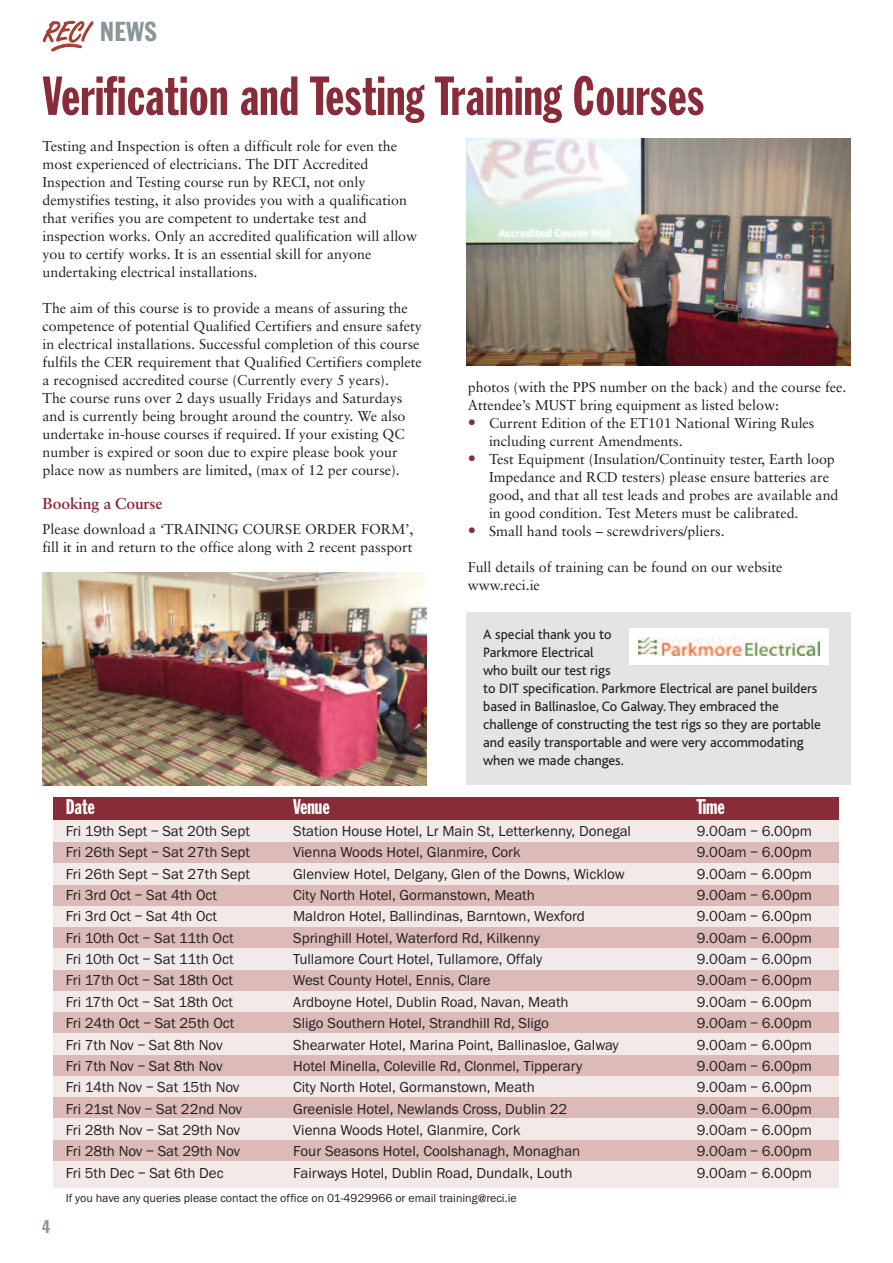
<style>
.page{position:relative;width:893px;height:1263px;background:#fff}
.page>*{position:absolute;margin:0;border:0;box-sizing:border-box;transform-origin:0 0}
.t1{font:54px "Franklin Gothic Extra Cond";letter-spacing:.01em;color:#892c3a}
.t2{font:27px "Franklin Gothic Extra Cond";color:#8a969a;scale:1.2 1}
.t3{font:21px "Franklin Gothic Extra Cond";color:#fff}
.t4{font:18px "Franklin Gothic Extra Cond";color:#8a969a;scale:1.2 1}
.t5{font:700 15.75px "Sabon";letter-spacing:-.01em;color:#892c3a}
.t6{font:15px "Franklin Gothic EF";color:#231f20}
.t7{font:14.25px/18px "Sabon";color:#231f20}
.t8{font:14.25px/18px "Bliss";color:#231f20}
.t9{font:12px "Franklin Gothic EF";color:#231f20}
.s1{font-size:16.5px;color:#892c3a}
</style>
<div class="page">
<svg style="left:43px;top:21px;width:51px;height:30px"></svg>
<div style="left:53px;top:797px;width:785px;height:390px;background:#f3e9e8"></div>
<div style="left:53px;top:797px;width:785px;height:23px;background:#892c3a"></div>
<div style="left:53px;top:842px;width:785px;height:20px;background:#dbbab7"></div>
<div style="left:53px;top:885px;width:785px;height:20px;background:#dbbab7"></div>
<div style="left:53px;top:927px;width:785px;height:21px;background:#dbbab7"></div>
<div style="left:53px;top:970px;width:785px;height:20px;background:#dbbab7"></div>
<div style="left:53px;top:1013px;width:785px;height:20px;background:#dbbab7"></div>
<div style="left:53px;top:1055px;width:785px;height:20px;background:#dbbab7"></div>
<div style="left:53px;top:1098px;width:785px;height:20px;background:#dbbab7"></div>
<div style="left:53px;top:1140px;width:785px;height:20px;background:#dbbab7"></div>
<img style="left:466px;top:138px;width:384px;height:228px">
<img style="left:43px;top:572px;width:384px;height:213px">
<div style="left:466px;top:613px;width:384px;height:172px;background:#e3e4e4"></div>
<div style="left:629px;top:629px;width:200px;height:36px;background:#fff"></div>
<img style="left:639px;top:638px;width:181px;height:18px">
<h2 class="t2" style="left:100px;top:22px;width:49px">NEWS</h2>
<h1 class="t1" style="left:43px;top:76px;width:663px">Verification and Testing Training Courses</h1>
<p class="t7" style="left:43px;top:138px;width:376px">Testing and Inspection is often a difficult role for even the most experienced of electricians. The DIT Accredited Inspection and Testing course run by RECI, not only demystifies testing, it also provides you with a qualification that verifies you are competent to undertake test and inspection works. Only an accredited qualification will allow you to certify works. It is an essential skill for anyone undertaking electrical installations.</p>
<p class="t7" style="left:43px;top:300px;width:381px">The aim of this course is to provide a means of assuring the competence of potential Qualified Certifiers and ensure safety in electrical installations. Successful completion of this course fulfils the CER requirement that Qualified Certifiers complete a recognised accredited course (Currently every 5 years).<br>The course runs over 2 days usually Fridays and Saturdays and is currently being brought around the country. We also undertake in-house courses if required. If your existing QC number is expired or soon due to expire please book your place now as numbers are limited, (max of 12 per course).</p>
<p class="t5" style="left:43px;top:497px;width:122px">Booking a Course</p>
<p class="t7" style="left:43px;top:521px;width:372px">Please download a ‘TRAINING COURSE ORDER FORM’, fill it in and return to the office along with 2 recent passport</p>
<p class="t7" style="left:468px;top:379px;width:380px">photos (with the PPS number on the back) and the course fee.<br>Attendee’s MUST bring equipment as listed below:</p>
<p class="t7" style="left:489px;top:415px;width:327px;text-indent:-21px"><span class="s1">•</span> Current Edition of the ET101 National Wiring Rules including current Amendments.</p>
<p class="t7" style="left:489px;top:451px;width:351px;text-indent:-21px"><span class="s1">•</span> Test Equipment (Insulation/Continuity tester, Earth loop Impedance and RCD testers) please ensure batteries are good, and that all test leads and probes are available and in good condition. Test Meters must be calibrated.</p>
<p class="t7" style="left:468px;top:523px;width:258px"><span class="s1">•</span> Small hand tools – screwdrivers/pliers.</p>
<p class="t7" style="left:468px;top:559px;width:316px">Full details of training can be found on our website www.reci.ie</p>
<p class="t8" style="left:483px;top:627px;width:339px">A special thank you to<br>Parkmore Electrical<br>who built our test rigs<br>to DIT specification. Parkmore Electrical are panel builders based in Ballinasloe, Co Galway. They embraced the challenge of constructing the test rigs so they are portable and easily transportable and were very accommodating when we made changes.</p>
<h3 class="t3" style="left:66px;top:799px;width:31px">Date</h3>
<h3 class="t3" style="left:293px;top:799px;width:38px">Venue</h3>
<h3 class="t3" style="left:697px;top:799px;width:30px">Time</h3>
<p class="t6" style="left:66px;top:826px;width:186px">Fri 19th Sept – Sat 20th Sept</p>
<p class="t6" style="left:293px;top:826px;width:339px">Station House Hotel, Lr Main St, Letterkenny, Donegal</p>
<p class="t6" style="left:697px;top:826px;width:117px">9.00am – 6.00pm</p>
<p class="t6" style="left:66px;top:847px;width:186px">Fri 26th Sept – Sat 27th Sept</p>
<p class="t6" style="left:293px;top:847px;width:229px">Vienna Woods Hotel, Glanmire, Cork</p>
<p class="t6" style="left:697px;top:847px;width:117px">9.00am – 6.00pm</p>
<p class="t6" style="left:66px;top:868px;width:186px">Fri 26th Sept – Sat 27th Sept</p>
<p class="t6" style="left:293px;top:868px;width:333px">Glenview Hotel, Delgany, Glen of the Downs, Wicklow</p>
<p class="t6" style="left:697px;top:868px;width:117px">9.00am – 6.00pm</p>
<p class="t6" style="left:66px;top:890px;width:153px">Fri 3rd Oct – Sat 4th Oct</p>
<p class="t6" style="left:293px;top:890px;width:243px">City North Hotel, Gormanstown, Meath</p>
<p class="t6" style="left:697px;top:890px;width:117px">9.00am – 6.00pm</p>
<p class="t6" style="left:66px;top:911px;width:153px">Fri 3rd Oct – Sat 4th Oct</p>
<p class="t6" style="left:293px;top:911px;width:293px">Maldron Hotel, Ballindinas, Barntown, Wexford</p>
<p class="t6" style="left:697px;top:911px;width:117px">9.00am – 6.00pm</p>
<p class="t6" style="left:66px;top:933px;width:169px">Fri 10th Oct – Sat 11th Oct</p>
<p class="t6" style="left:293px;top:933px;width:248px">Springhill Hotel, Waterford Rd, Kilkenny</p>
<p class="t6" style="left:697px;top:933px;width:117px">9.00am – 6.00pm</p>
<p class="t6" style="left:66px;top:954px;width:169px">Fri 10th Oct – Sat 11th Oct</p>
<p class="t6" style="left:293px;top:954px;width:251px">Tullamore Court Hotel, Tullamore, Offaly</p>
<p class="t6" style="left:697px;top:954px;width:117px">9.00am – 6.00pm</p>
<p class="t6" style="left:66px;top:975px;width:169px">Fri 17th Oct – Sat 18th Oct</p>
<p class="t6" style="left:293px;top:975px;width:199px">West County Hotel, Ennis, Clare</p>
<p class="t6" style="left:697px;top:975px;width:117px">9.00am – 6.00pm</p>
<p class="t6" style="left:66px;top:997px;width:169px">Fri 17th Oct – Sat 18th Oct</p>
<p class="t6" style="left:293px;top:997px;width:277px">Ardboyne Hotel, Dublin Road, Navan, Meath</p>
<p class="t6" style="left:697px;top:997px;width:117px">9.00am – 6.00pm</p>
<p class="t6" style="left:66px;top:1018px;width:170px">Fri 24th Oct – Sat 25th Oct</p>
<p class="t6" style="left:293px;top:1018px;width:257px">Sligo Southern Hotel, Strandhill Rd, Sligo</p>
<p class="t6" style="left:697px;top:1018px;width:117px">9.00am – 6.00pm</p>
<p class="t6" style="left:66px;top:1039px;width:159px">Fri 7th Nov – Sat 8th Nov</p>
<p class="t6" style="left:293px;top:1039px;width:327px">Shearwater Hotel, Marina Point, Ballinasloe, Galway</p>
<p class="t6" style="left:697px;top:1039px;width:117px">9.00am – 6.00pm</p>
<p class="t6" style="left:66px;top:1061px;width:159px">Fri 7th Nov – Sat 8th Nov</p>
<p class="t6" style="left:293px;top:1061px;width:291px">Hotel Minella, Coleville Rd, Clonmel, Tipperary</p>
<p class="t6" style="left:697px;top:1061px;width:117px">9.00am – 6.00pm</p>
<p class="t6" style="left:66px;top:1082px;width:175px">Fri 14th Nov – Sat 15th Nov</p>
<p class="t6" style="left:293px;top:1082px;width:243px">City North Hotel, Gormanstown, Meath</p>
<p class="t6" style="left:697px;top:1082px;width:117px">9.00am – 6.00pm</p>
<p class="t6" style="left:66px;top:1104px;width:178px">Fri 21st Nov – Sat 22nd Nov</p>
<p class="t6" style="left:293px;top:1104px;width:276px">Greenisle Hotel, Newlands Cross, Dublin 22</p>
<p class="t6" style="left:697px;top:1104px;width:117px">9.00am – 6.00pm</p>
<p class="t6" style="left:66px;top:1125px;width:176px">Fri 28th Nov – Sat 29th Nov</p>
<p class="t6" style="left:293px;top:1125px;width:229px">Vienna Woods Hotel, Glanmire, Cork</p>
<p class="t6" style="left:697px;top:1125px;width:117px">9.00am – 6.00pm</p>
<p class="t6" style="left:66px;top:1146px;width:176px">Fri 28th Nov – Sat 29th Nov</p>
<p class="t6" style="left:293px;top:1146px;width:289px">Four Seasons Hotel, Coolshanagh, Monaghan</p>
<p class="t6" style="left:697px;top:1146px;width:117px">9.00am – 6.00pm</p>
<p class="t6" style="left:66px;top:1168px;width:160px">Fri 5th Dec – Sat 6th Dec</p>
<p class="t6" style="left:293px;top:1168px;width:281px">Fairways Hotel, Dublin Road, Dundalk, Louth</p>
<p class="t6" style="left:697px;top:1168px;width:117px">9.00am – 6.00pm</p>
<p class="t4" style="left:43px;top:1220px;width:8px">4</p>
<p class="t9" style="left:66px;top:1193px;width:452px">If you have any queries please contact the office on 01-4929966 or email training@reci.ie</p>
</div>
